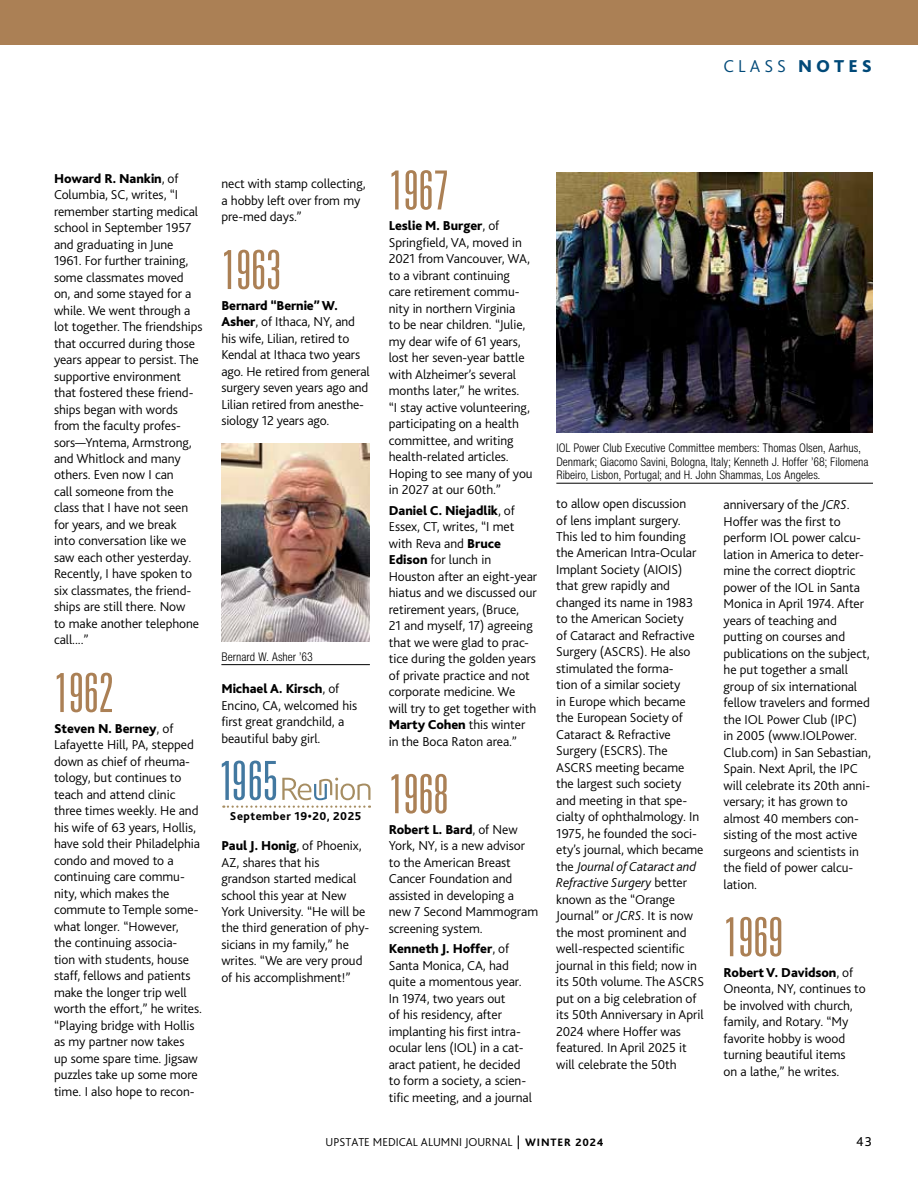
<style>
.page{position:relative;width:918px;height:1188px;background:#fff}
.page>*{position:absolute;margin:0;border:0;box-sizing:border-box;transform-origin:0 0}
.t1{font:54px "Univers LT Pro Light Ult Cond";color:#ab8055}
.t2{font:54px "Univers LT Pro Light Ult Cond";color:#4278a0}
.t3{font:300 18px "Bliss 2";letter-spacing:.22em;color:#004978}
.t4{font:300 13.5px/16.5px "Bliss 2";letter-spacing:-.005em;color:#000}
.t5{font:13.5px "Bliss 2";color:#000}
.t6{font:12px/13.5px "Helvetica Now Var";color:#000}
.t7{font:300 12px "Bliss 2";color:#000}
.t8{font:800 12px "Bliss 2";letter-spacing:.04em;color:#000}
.s1{font-weight:800}
.s2{font-style:italic}
.s3{font-weight:400;font-size:13.5px}
.s4{font-weight:800;font-size:11.25px}
</style>
<div class="page">
<div style="left:0;top:0;width:918px;height:45px;background:#ab8055"></div>
<svg style="left:282px;top:778px;width:88px;height:22px"></svg>
<svg style="left:223px;top:806px;width:147px;height:2px"></svg>
<hr style="left:221px;top:664px;width:149px;height:1px;background:#000">
<img style="left:221px;top:443px;width:149px;height:198px">
<hr style="left:556px;top:483px;width:317px;height:1px;background:#000">
<img style="left:556px;top:172px;width:317px;height:261px">
<h2 class="t3" style="left:724px;top:55px;width:150px">CLASS <span class="s1">NOTES</span></h2>
<p class="t4" style="left:54px;top:169px;width:150px"><span class="s1">Howard R. Nankin</span>, of<br>Columbia, SC, writes, “I remember starting medical school in September 1957 and graduating in June<br>1961. For further training, some classmates moved on, and some stayed for a while. We went through a lot together. The friendships that occurred during those years appear to persist. The supportive environment that fostered these friend&shy;ships began with words from the faculty profes&shy;sors—Yntema, Armstrong, and Whitlock and many others. Even now I can<br>call someone from the<br>class that I have not seen for years, and we break<br>into conversation like we saw each other yesterday.<br>Recently, I have spoken to six classmates, the friend&shy;ships are still there. Now<br>to make another telephone call....”</p>
<h1 class="t1" style="left:54px;top:661px;width:61px">1962</h1>
<p class="t4" style="left:54px;top:720px;width:150px"><span class="s1">Steven N. Berney</span>, of<br>Lafayette Hill, PA, stepped down as chief of rheuma&shy;tology, but continues to teach and attend clinic three times weekly. He and his wife of 63 years, Hollis, have sold their Philadelphia condo and moved to a continuing care commu&shy;nity, which makes the commute to Temple some&shy;what longer. “However,<br>the continuing associa&shy;tion with students, house staff, fellows and patients make the longer trip well worth the effort,” he writes. “Playing bridge with Hollis as my partner now takes<br>up some spare time. Jigsaw puzzles take up some more time. I also hope to recon-</p>
<p class="t4" style="left:221px;top:175px;width:146px">nect with stamp collecting, a hobby left over from my pre-med days.”</p>
<h1 class="t1" style="left:221px;top:238px;width:61px">1963</h1>
<p class="t4" style="left:221px;top:297px;width:150px"><span class="s1">Bernard “Bernie” W.<br>Asher</span>, of Ithaca, NY, and his wife, Lilian, retired to<br>Kendal at Ithaca two years ago. He retired from general surgery seven years ago and<br>Lilian retired from anesthe&shy;siology 12 years ago.</p>
<p class="t6" style="left:221px;top:650px;width:93px">Bernard W. Asher ’63</p>
<p class="t4" style="left:221px;top:680px;width:137px"><span class="s1">Michael A. Kirsch</span>, of<br>Encino, CA, welcomed his first great grandchild, a beautiful baby girl.</p>
<h1 class="t2" style="left:219px;top:749px;width:60px">1965</h1>
<p class="t8" style="left:230px;top:809px;width:133px">September 19•20, 2025</p>
<p class="t4" style="left:221px;top:837px;width:149px"><span class="s1">Paul J. Honig</span>, of Phoenix,<br>AZ, shares that his grandson started medical school this year at New<br>York University. “He will be the third generation of phy&shy;sicians in my family,” he writes. “We are very proud of his accomplishment!”</p>
<h1 class="t1" style="left:389px;top:159px;width:61px">1967</h1>
<p class="t4" style="left:389px;top:217px;width:145px"><span class="s1">Leslie M. Burger</span>, of<br>Springfield, VA, moved in<br>2021 from Vancouver, WA, to a vibrant continuing care retirement commu&shy;nity in northern Virginia<br>to be near children. “Julie, my dear wife of 61 years, lost her seven-year battle with Alzheimer’s several months later,” he writes.<br>“I stay active volunteering, participating on a health committee, and writing health-related articles.<br>Hoping to see many of you in 2027 at our 60th.”</p>
<p class="t4" style="left:389px;top:502px;width:150px"><span class="s1">Daniel C. Niejadlik</span>, of<br>Essex, CT, writes, “I met with Reva and <span class="s1">Bruce<br>Edison</span> for lunch in<br>Houston after an eight-year hiatus and we discussed our retirement years, (Bruce,<br>21 and myself, 17) agreeing that we were glad to prac&shy;tice during the golden years of private practice and not corporate medicine. We will try to get together with<br><span class="s1">Marty Cohen</span> this winter in the Boca Raton area.”</p>
<h1 class="t1" style="left:389px;top:762px;width:61px">1968</h1>
<p class="t4" style="left:389px;top:821px;width:151px"><span class="s1">Robert L. Bard</span>, of New<br>York, NY, is a new advisor to the American Breast<br>Cancer Foundation and assisted in developing a new 7 Second Mammogram screening system.</p>
<p class="t4" style="left:389px;top:940px;width:145px"><span class="s1">Kenneth J. Hoffer</span>, of<br>Santa Monica, CA, had quite a momentous year.<br>In 1974, two years out<br>of his residency, after implanting his first intra&shy;ocular lens (IOL) in a cat&shy;aract patient, he decided to form a society, a scien&shy;tific meeting, and a journal</p>
<p class="t6" style="left:556px;top:441px;width:314px">IOL Power Club Executive Committee members: Thomas Olsen, Aarhus,<br>Denmark; Giacomo Savini, Bologna, Italy; Kenneth J. Hoffer ’68; Filomena<br>Ribeiro, Lisbon, Portugal; and H. John Shammas, Los Angeles.</p>
<p class="t4" style="left:724px;top:496px;width:149px">anniversary of the <span class="s2">JCRS</span>.<br>Hoffer was the first to perform IOL power calcu&shy;lation in America to deter&shy;mine the correct dioptric power of the IOL in Santa<br>Monica in April 1974. After years of teaching and putting on courses and publications on the subject, he put together a small group of six international fellow travelers and formed the IOL Power Club (IPC)<br>in 2005 (www.IOLPower.<br>Club.com) in San Sebastian,<br>Spain. Next April, the IPC will celebrate its 20th anni&shy;versary; it has grown to almost 40 members con&shy;sisting of the most active surgeons and scientists in the field of power calcu&shy;lation.</p>
<h1 class="t1" style="left:724px;top:905px;width:61px">1969</h1>
<p class="t4" style="left:724px;top:964px;width:144px"><span class="s1">Robert V. Davidson</span>, of<br>Oneonta, NY, continues to be involved with church, family, and Rotary. “My favorite hobby is wood turning beautiful items<br>on a lathe,” he writes.</p>
<p class="t4" style="left:556px;top:495px;width:149px">to allow open discussion<br>of lens implant surgery.<br>This led to him founding the American Intra-Ocular<br>Implant Society (AIOIS) that grew rapidly and changed its name in 1983 to the American Society<br>of Cataract and Refractive<br>Surgery (ASCRS). He also stimulated the forma-<br>tion of a similar society<br>in Europe which became the European Society of<br>Cataract &amp; Refractive<br>Surgery (ESCRS). The<br>ASCRS meeting became the largest such society and meeting in that spe&shy;cialty of ophthalmology. In<br>1975, he founded the soci&shy;ety’s journal, which became the <span class="s2">Journal of Cataract and<br>Refractive Surgery</span> better known as the “Orange<br>Journal” or <span class="s2">JCRS</span>. It is now the most prominent and well-respected scientific journal in this field; now in its 50th volume. The ASCRS put on a big celebration of its 50th Anniversary in April<br>2024 where Hoffer was featured. In April 2025 it will celebrate the 50th</p>
<p class="t7" style="left:326px;top:1135px;width:279px">UPSTATE MEDICAL ALUMNI JOURNAL <span class="s3">|</span> <span class="s4">WINTER 2024</span></p>
<p class="t5" style="left:856px;top:1133px;width:17px">43</p>
</div>
